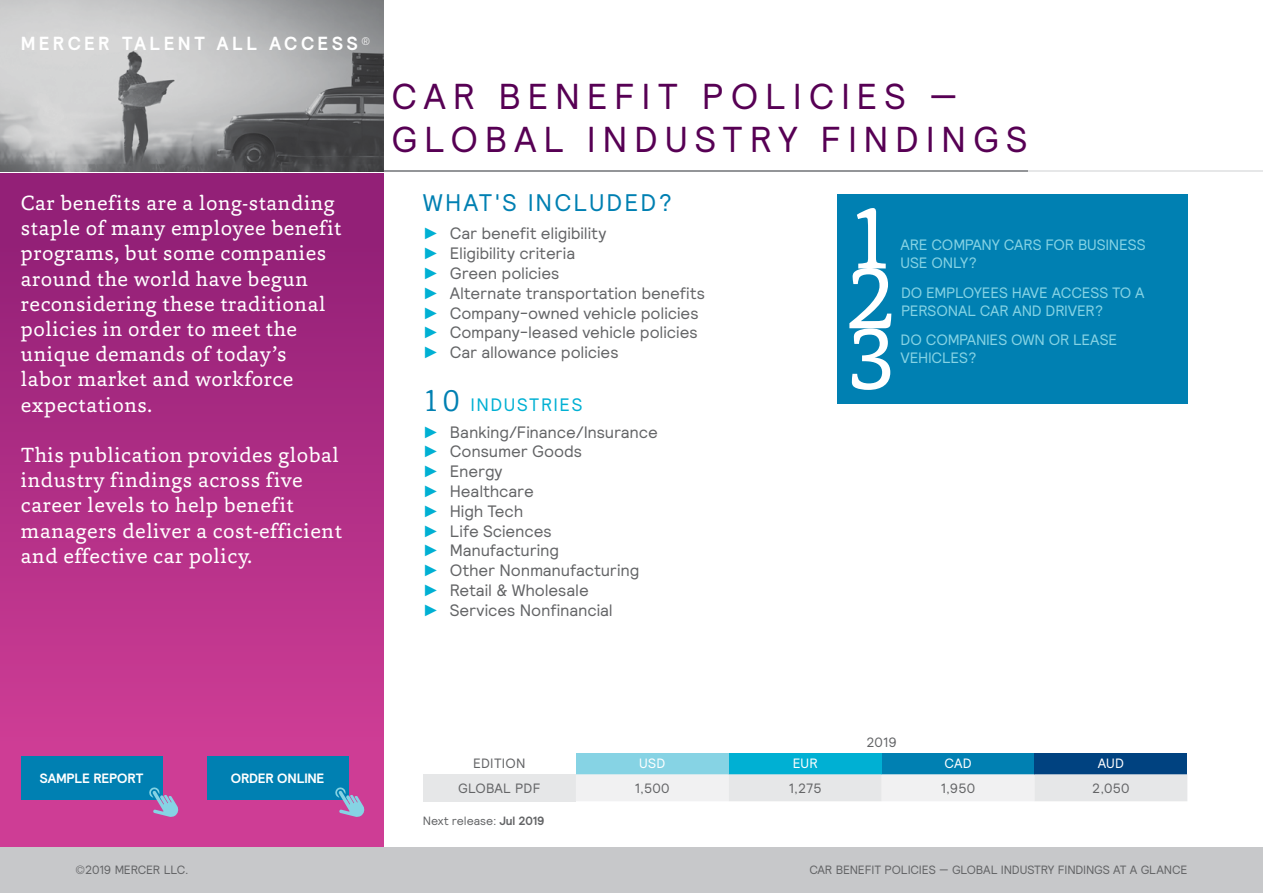
<style>
.page{position:relative;width:1263px;height:893px;background:#fff}
.page>*{position:absolute;margin:0;border:0;box-sizing:border-box;transform-origin:0 0}
.t1{font:90px "Capita";color:#fff}
.t2{font:36px/43.2px "Relative";letter-spacing:.185em;color:#570054}
.t3{font:24px "Relative";letter-spacing:.085em;color:#0080b2}
.t4{font:21px/25.2px "Capita";letter-spacing:.025em;color:#fff}
.t5{font:700 18.9px "Relative";letter-spacing:.185em;color:#fff}
.t6{font:18px "Relative";letter-spacing:.085em;color:#00b0d3}
.t7{font:16.5px/19.8px "Relative";letter-spacing:-.005em;color:#636466}
.t8{font:15px/18px "Relative";letter-spacing:-.01em;color:#86d3e4}
.t9{font:13.5px "Relative";letter-spacing:.015em;color:#636466}
.t10{font:700 13.5px "Relative";letter-spacing:-.015em;color:#fff}
.t11{font:13.5px "Relative";letter-spacing:.01em;color:#fff}
.t12{font:12px "Relative";letter-spacing:-.015em;color:#636466}
.s1{font-family:"Arial";font-weight:700;color:#00b0d3}
.s2{font-family:"Capita";font-weight:300;font-size:31.5px;color:#0080b2}
.s3{font-weight:700}
</style>
<div class="page">
<hr style="left:383px;top:170px;width:880px;height:2px;background:#e6e7e8">
<hr style="left:383px;top:170px;width:644px;height:2px;background:#939598">
<div style="left:837px;top:194px;width:350px;height:209px;background:#0080b2"></div>
<div style="left:0;top:174px;width:383px;height:719px;background:linear-gradient(to bottom,#8f1d74,#da449c)"></div>
<div style="left:0;top:848px;width:1263px;height:45px;background:#c7c8ca"></div>
<svg style="left:0;top:0;width:383px;height:172px;background:#a3a4a5"></svg>
<div style="left:576px;top:753px;width:153px;height:21px;background:#86d3e4"></div>
<div style="left:729px;top:753px;width:152px;height:21px;background:#00b0d3"></div>
<div style="left:881px;top:753px;width:153px;height:21px;background:#0080b2"></div>
<div style="left:1034px;top:753px;width:153px;height:21px;background:#004280"></div>
<div style="left:423px;top:774px;width:153px;height:27px;background:#e6e7e8"></div>
<svg style="left:576px;top:774px;width:611px;height:27px"></svg>
<div style="left:207px;top:756px;width:141px;height:44px;background:#0080b2"></div>
<svg style="left:335px;top:787px;width:30px;height:30px"></svg>
<div style="left:21px;top:756px;width:141px;height:44px;background:#0080b2"></div>
<svg style="left:149px;top:787px;width:30px;height:30px"></svg>
<p class="t5" style="left:21px;top:31px;width:351px">MERCER TALENT ALL ACCESS <sup>®</sup></p>
<p class="t4" style="left:21px;top:190px;width:322px">Car benefits are a long-standing staple of many employee benefit programs, but some companies around the world have begun reconsidering these traditional policies in order to meet the unique demands of today’s labor market and workforce expectations.</p>
<p class="t4" style="left:21px;top:442px;width:322px">This publication provides global industry findings across five career levels to help benefit managers deliver a cost-efficient and effective car policy.</p>
<h2 class="t2" style="left:391px;top:74px;width:637px">CAR BENEFIT POLICIES —<br>GLOBAL INDUSTRY FINDINGS</h2>
<p class="t3" style="left:423px;top:187px;width:251px">WHAT'S INCLUDED?</p>
<p class="t7" style="left:423px;top:223px;width:284px"><span class="s1">►</span> Car benefit eligibility<br><span class="s1">►</span> Eligibility criteria<br><span class="s1">►</span> Green policies<br><span class="s1">►</span> Alternate transportation benefits <span class="s1">►</span> Company-owned vehicle policies <span class="s1">►</span> Company-leased vehicle policies <span class="s1">►</span> Car allowance policies</p>
<p class="t6" style="left:423px;top:393px;width:161px"><span class="s2">10</span> INDUSTRIES</p>
<p class="t7" style="left:423px;top:421px;width:236px"><span class="s1">►</span> Banking/Finance/Insurance <span class="s1">►</span> Consumer Goods<br><span class="s1">►</span> Energy<br><span class="s1">►</span> Healthcare<br><span class="s1">►</span> High Tech<br><span class="s1">►</span> Life Sciences<br><span class="s1">►</span> Manufacturing<br><span class="s1">►</span> Other Nonmanufacturing <span class="s1">►</span> Retail &amp; Wholesale<br><span class="s1">►</span> Services Nonfinancial</p>
<h1 class="t1" style="left:846px;top:178px;width:51px">1</h1>
<h1 class="t1" style="left:846px;top:238px;width:51px">2</h1>
<h1 class="t1" style="left:846px;top:299px;width:51px">3</h1>
<p class="t8" style="left:900px;top:236px;width:246px">ARE COMPANY CARS FOR BUSINESS<br>USE ONLY?</p>
<p class="t8" style="left:901px;top:283px;width:245px">DO EMPLOYEES HAVE ACCESS TO A<br>PERSONAL CAR AND DRIVER?</p>
<p class="t8" style="left:900px;top:330px;width:218px">DO COMPANIES OWN OR LEASE<br>VEHICLES?</p>
<p class="t10" style="left:40px;top:769px;width:105px">SAMPLE REPORT</p>
<p class="t10" style="left:231px;top:769px;width:95px">ORDER ONLINE</p>
<p class="t9" style="left:866px;top:733px;width:32px">2019</p>
<p class="t9" style="left:473px;top:755px;width:54px">EDITION</p>
<p class="t11" style="left:639px;top:755px;width:28px">USD</p>
<p class="t11" style="left:793px;top:755px;width:27px">EUR</p>
<p class="t11" style="left:944px;top:755px;width:29px">CAD</p>
<p class="t11" style="left:1098px;top:755px;width:27px">AUD</p>
<p class="t9" style="left:458px;top:779px;width:84px">GLOBAL PDF</p>
<p class="t9" style="left:635px;top:779px;width:36px">1,500</p>
<p class="t9" style="left:789px;top:779px;width:34px">1,275</p>
<p class="t9" style="left:941px;top:779px;width:36px">1,950</p>
<p class="t9" style="left:1092px;top:779px;width:39px">2,050</p>
<p class="t12" style="left:423px;top:813px;width:123px">Next release: <span class="s3">Jul 2019</span></p>
<p class="t12" style="left:76px;top:862px;width:115px">©2019 MERCER LLC.</p>
<p class="t12" style="left:809px;top:862px;width:379px">CAR BENEFIT POLICIES — GLOBAL INDUSTRY FINDINGS AT A GLANCE</p>
</div>
